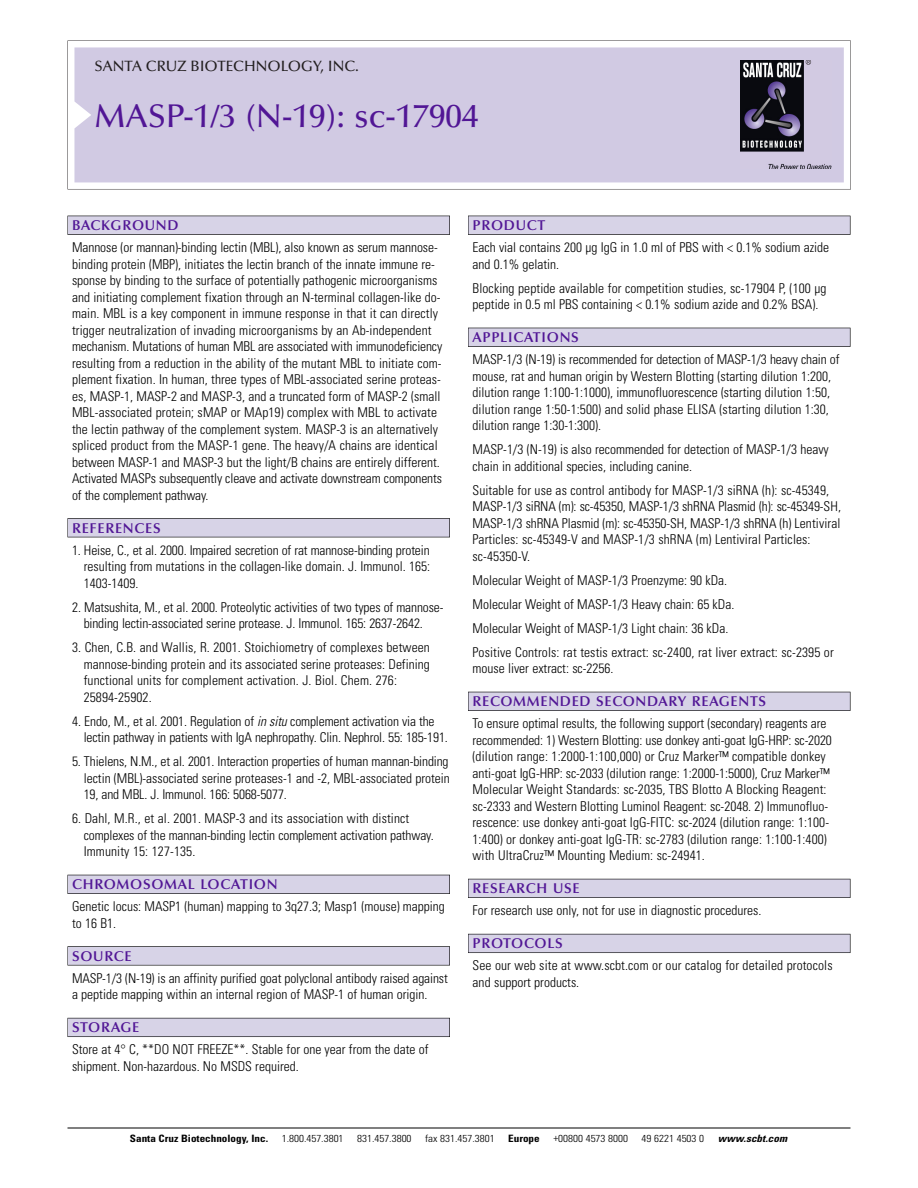
<style>
.page{position:relative;width:918px;height:1188px;background:#fff}
.page>*{position:absolute;margin:0;border:0;box-sizing:border-box;transform-origin:0 0}
.t1{font:500 33px "Optima";color:#511695}
.t2{font:500 15px "Optima";color:#231f20}
.t3{font:600 14.25px "Optima";letter-spacing:.05em;color:#511695}
.t4{font:300 condensed 13.5px/16.5px "Univers";color:#000}
.t5{font:300 condensed 10.2px "Univers";color:#000;scale:1.1 1}
.t6{font:700 condensed 10.2px "Univers";color:#000;scale:1.1 1}
.t7{font:italic 700 condensed 10.2px "Univers";letter-spacing:.005em;color:#000;scale:1.1 1}
.s1{font-style:italic}
</style>
<div class="page">
<svg style="left:68px;top:40px;width:783px;height:149px"></svg>
<div style="left:74px;top:47px;width:770px;height:135px;background:#d1cae3"></div>
<img style="left:741px;top:60px;width:90px;height:108px">
<div style="left:68px;top:216px;width:382px;height:19px;background:#525155"></div>
<div style="left:68px;top:216px;width:381px;height:18px;background:#d7d3e7"></div>
<div style="left:68px;top:518px;width:382px;height:19px;background:#525155"></div>
<div style="left:68px;top:519px;width:381px;height:18px;background:#d7d3e7"></div>
<div style="left:68px;top:875px;width:382px;height:19px;background:#525158"></div>
<div style="left:68px;top:875px;width:381px;height:18px;background:#d7d3e7"></div>
<div style="left:68px;top:946px;width:382px;height:19px;background:#575759"></div>
<div style="left:68px;top:947px;width:381px;height:18px;background:#d7d3e7"></div>
<div style="left:68px;top:1018px;width:382px;height:19px;background:#5b5a62"></div>
<div style="left:68px;top:1018px;width:381px;height:18px;background:#d7d3e7"></div>
<div style="left:468px;top:216px;width:382px;height:19px;background:#525155"></div>
<div style="left:468px;top:216px;width:382px;height:18px;background:#d7d3e7"></div>
<div style="left:468px;top:328px;width:382px;height:19px;background:#515055"></div>
<div style="left:468px;top:328px;width:382px;height:18px;background:#d7d3e7"></div>
<div style="left:468px;top:692px;width:382px;height:19px;background:#525158"></div>
<div style="left:468px;top:692px;width:382px;height:18px;background:#d7d3e7"></div>
<div style="left:468px;top:879px;width:382px;height:19px;background:#54535a"></div>
<div style="left:468px;top:879px;width:382px;height:18px;background:#d7d3e7"></div>
<div style="left:468px;top:934px;width:382px;height:19px;background:#5b5a62"></div>
<div style="left:468px;top:934px;width:382px;height:18px;background:#d7d3e7"></div>
<hr style="left:68px;top:1128px;width:782px;height:1px;background:#000">
<p class="t2" style="left:94px;top:61px;width:266px">SANTA CRUZ BIOTECHNOLOGY, INC.</p>
<h1 class="t1" style="left:94px;top:103px;width:386px">MASP-1/3 (N-19): sc-17904</h1>
<p class="t3" style="left:72px;top:219px;width:108px">BACKGROUND</p>
<p class="t4" style="left:72px;top:240px;width:372px">Mannose (or mannan)-binding lectin (MBL), also known as serum mannose&shy;binding protein (MBP), initiates the lectin branch of the innate immune re&shy;sponse by binding to the surface of potentially pathogenic microorganisms and initiating complement fixation through an N-terminal collagen-like do&shy;main. MBL is a key component in immune response in that it can directly trigger neutralization of invading microorganisms by an Ab-independent mechanism. Mutations of human MBL are associated with immunodeficiency resulting from a reduction in the ability of the mutant MBL to initiate com&shy;plement fixation. In human, three types of MBL-associated serine proteas&shy;es, MASP-1, MASP-2 and MASP-3, and a truncated form of MASP-2 (small MBL-associated protein; sMAP or MAp19) complex with MBL to activate the lectin pathway of the complement system. MASP-3 is an alternatively spliced product from the MASP-1 gene. The heavy/A chains are identical between MASP-1 and MASP-3 but the light/B chains are entirely different.<br>Activated MASPs subsequently cleave and activate downstream components of the complement pathway.</p>
<p class="t3" style="left:72px;top:522px;width:90px">REFERENCES</p>
<p class="t4" style="left:84px;top:543px;width:348px;text-align:justify;text-indent:-12px">1. Heise, C., et al. 2000. Impaired secretion of rat mannose-binding protein resulting from mutations in the collagen-like domain. J. Immunol. 165:<br>1403-1409.</p>
<p class="t4" style="left:84px;top:600px;width:361px;text-indent:-12px">2. Matsushita, M., et al. 2000. Proteolytic activities of two types of mannose&shy;binding lectin-associated serine protease. J. Immunol. 165: 2637-2642.</p>
<p class="t4" style="left:84px;top:640px;width:348px;text-indent:-12px">3. Chen, C.B. and Wallis, R. 2001. Stoichiometry of complexes between mannose-binding protein and its associated serine proteases: Defining functional units for complement activation. J. Biol. Chem. 276:<br>25894-25902.</p>
<p class="t4" style="left:84px;top:714px;width:366px;text-indent:-12px">4. Endo, M., et al. 2001. Regulation of <span class="s1">in situ</span> complement activation via the lectin pathway in patients with IgA nephropathy. Clin. Nephrol. 55: 185-191.</p>
<p class="t4" style="left:84px;top:754px;width:368px;text-align:justify;text-indent:-12px">5. Thielens, N.M., et al. 2001. Interaction properties of human mannan-binding lectin (MBL)-associated serine proteases-1 and -2, MBL-associated protein 19, and MBL. J. Immunol. 166: 5068-5077.</p>
<p class="t4" style="left:84px;top:811px;width:351px;text-indent:-12px">6. Dahl, M.R., et al. 2001. MASP-3 and its association with distinct complexes of the mannan-binding lectin complement activation pathway.<br>Immunity 15: 127-135.</p>
<p class="t3" style="left:72px;top:879px;width:207px">CHROMOSOMAL LOCATION</p>
<p class="t4" style="left:72px;top:899px;width:374px">Genetic locus: MASP1 (human) mapping to 3q27.3; Masp1 (mouse) mapping to 16 B1.</p>
<p class="t3" style="left:72px;top:950px;width:61px">SOURCE</p>
<p class="t4" style="left:72px;top:971px;width:377px">MASP-1/3 (N-19) is an affinity purified goat polyclonal antibody raised against a peptide mapping within an internal region of MASP-1 of human origin.</p>
<p class="t3" style="left:72px;top:1022px;width:69px">STORAGE</p>
<p class="t4" style="left:72px;top:1042px;width:358px">Store at 4° C, **DO NOT FREEZE**. Stable for one year from the date of shipment. Non-hazardous. No MSDS required.</p>
<p class="t3" style="left:473px;top:219px;width:74px">PRODUCT</p>
<p class="t4" style="left:473px;top:240px;width:358px">Each vial contains 200 µg IgG in 1.0 ml of PBS with &lt; 0.1% sodium azide and 0.1% gelatin.</p>
<p class="t4" style="left:473px;top:281px;width:356px">Blocking peptide available for competition studies, sc-17904 P, (100 µg peptide in 0.5 ml PBS containing &lt; 0.1% sodium azide and 0.2% BSA).</p>
<p class="t3" style="left:473px;top:332px;width:108px">APPLICATIONS</p>
<p class="t4" style="left:473px;top:352px;width:368px">MASP-1/3 (N-19) is recommended for detection of MASP-1/3 heavy chain of mouse, rat and human origin by Western Blotting (starting dilution 1:200, dilution range 1:100-1:1000), immunofluorescence (starting dilution 1:50, dilution range 1:50-1:500) and solid phase ELISA (starting dilution 1:30, dilution range 1:30-1:300).</p>
<p class="t4" style="left:473px;top:442px;width:358px">MASP-1/3 (N-19) is also recommended for detection of MASP-1/3 heavy chain in additional species, including canine.</p>
<p class="t4" style="left:473px;top:483px;width:370px">Suitable for use as control antibody for MASP-1/3 siRNA (h): sc-45349, MASP-1/3 siRNA (m): sc-45350, MASP-1/3 shRNA Plasmid (h): sc-45349-SH, MASP-1/3 shRNA Plasmid (m): sc-45350-SH, MASP-1/3 shRNA (h) Lentiviral Particles: sc-45349-V and MASP-1/3 shRNA (m) Lentiviral Particles: sc-45350-V.</p>
<p class="t4" style="left:473px;top:569px;width:363px;line-height:24px">Molecular Weight of MASP-1/3 Proenzyme: 90 kDa.<br>Molecular Weight of MASP-1/3 Heavy chain: 65 kDa.<br>Molecular Weight of MASP-1/3 Light chain: 36 kDa.<br>Positive Controls: rat testis extract: sc-2400, rat liver extract: sc-2395 or</p>
<p class="t4" style="left:473px;top:661px;width:143px">mouse liver extract: sc-2256.</p>
<p class="t3" style="left:473px;top:696px;width:295px">RECOMMENDED SECONDARY REAGENTS</p>
<p class="t4" style="left:473px;top:716px;width:361px">To ensure optimal results, the following support (secondary) reagents are recommended: 1) Western Blotting: use donkey anti-goat IgG-HRP: sc-2020 (dilution range: 1:2000-1:100,000) or Cruz Marker™ compatible donkey anti-goat IgG-HRP: sc-2033 (dilution range: 1:2000-1:5000), Cruz Marker™ Molecular Weight Standards: sc-2035, TBS Blotto A Blocking Reagent: sc-2333 and Western Blotting Luminol Reagent: sc-2048. 2) Immunofluo&shy;rescence: use donkey anti-goat IgG-FITC: sc-2024 (dilution range: 1:100- 1:400) or donkey anti-goat IgG-TR: sc-2783 (dilution range: 1:100-1:400) with UltraCruz™ Mounting Medium: sc-24941.</p>
<p class="t3" style="left:473px;top:883px;width:109px">RESEARCH USE</p>
<p class="t4" style="left:473px;top:903px;width:290px">For research use only, not for use in diagnostic procedures.</p>
<p class="t3" style="left:473px;top:938px;width:92px">PROTOCOLS</p>
<p class="t4" style="left:473px;top:958px;width:362px">See our web site at www.scbt.com or our catalog for detailed protocols and support products.</p>
<p class="t6" style="left:130px;top:1135px;width:127px">Santa Cruz Biotechnology, Inc.</p>
<p class="t5" style="left:282px;top:1135px;width:58px">1.800.457.3801</p>
<p class="t5" style="left:357px;top:1135px;width:51px">831.457.3800</p>
<p class="t5" style="left:425px;top:1135px;width:65px">fax 831.457.3801</p>
<p class="t6" style="left:508px;top:1135px;width:30px">Europe</p>
<p class="t5" style="left:553px;top:1135px;width:69px">+00800 4573 8000</p>
<p class="t5" style="left:642px;top:1135px;width:58px">49 6221 4503 0</p>
<p class="t7" style="left:718px;top:1135px;width:64px">www.scbt.com</p>
</div>
